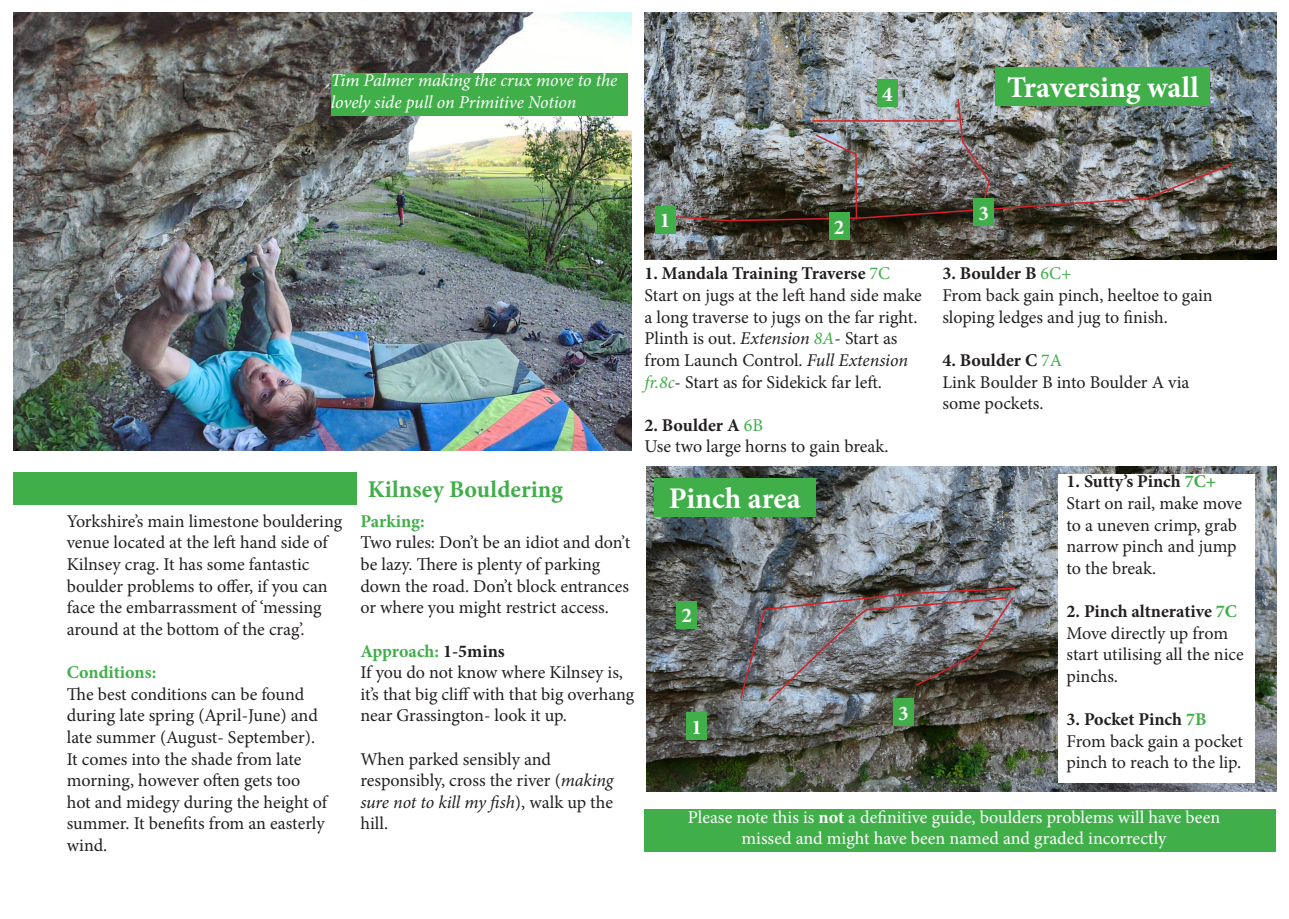
<style>
.page{position:relative;width:1289px;height:919px;background:#fff}
.page>*{position:absolute;margin:0;border:0;box-sizing:border-box;transform-origin:0 0}
.t1{font:700 30px "Minion Pro";color:#fff}
.t2{font:700 24px "Minion Pro";color:#40ae49}
.t3{font:700 21px "Minion Pro";color:#fff}
.t4{font:18px/21.6px "Minion Pro";letter-spacing:-.005em;color:#231f20}
.t5{font:700 18px "Minion Pro";color:#231f20}
.t6{font:18px/21.6px "Minion Pro";color:#fff;text-align:center}
.t7{font:italic 18px/21.6px "Minion Pro";letter-spacing:-.01em;color:#fff}
.t8{font:700 18px "Minion Pro";color:#40ae49}
.s1{font-weight:400;color:#40ae49}
.s2{font-style:italic}
.s3{font-style:italic;color:#40ae49}
.s4{color:#231f20}
.s5{color:#40ae49}
.s6{font-weight:700}
</style>
<div class="page">
<img style="left:14px;top:13px;width:617px;height:437px">
<div style="left:13px;top:472px;width:343px;height:32px;background:#40ae49"></div>
<div style="left:331px;top:73px;width:296px;height:43px;background:#40ae49"></div>
<img style="left:644px;top:13px;width:632px;height:247px">
<div style="left:995px;top:67px;width:215px;height:39px;background:#40ae49"></div>
<img style="left:646px;top:466px;width:630px;height:325px">
<img style="left:652px;top:97px;width:580px;height:125px">
<hr style="left:812px;top:120px;width:145px;height:2px;background:#d1232a">
<div style="left:655px;top:205px;width:20px;height:28px;background:#40ae49"></div>
<div style="left:829px;top:212px;width:20px;height:28px;background:#40ae49"></div>
<div style="left:973px;top:198px;width:20px;height:28px;background:#40ae49"></div>
<div style="left:877px;top:80px;width:20px;height:27px;background:#40ae49"></div>
<div style="left:644px;top:809px;width:632px;height:43px;background:#40ae49"></div>
<svg style="left:739px;top:586px;width:277px;height:116px;background:#727072"></svg>
<div style="left:686px;top:712px;width:21px;height:28px;background:#40ae49"></div>
<div style="left:676px;top:600px;width:20px;height:28px;background:#40ae49"></div>
<div style="left:893px;top:698px;width:20px;height:28px;background:#40ae49"></div>
<div style="left:654px;top:478px;width:161px;height:38px;background:#40ae49"></div>
<div style="left:1057px;top:474px;width:197px;height:308px;background:#fff"></div>
<p class="t7" style="left:331px;top:70px;width:288px">Tim Palmer making the crux move to the lovely side pull on Primitive Notion</p>
<p class="t1" style="left:1007px;top:67px;width:193px">Traversing wall</p>
<p class="t3" style="left:882px;top:80px;width:12px">4</p>
<p class="t4" style="left:67px;top:510px;width:277px">Yorkshire’s main limestone bouldering venue located at the left hand side of Kilnsey crag. It has some fantastic boulder problems to offer, if you can face the embarrassment of ‘messing around at the bottom of the crag’.</p>
<p class="t8" style="left:67px;top:659px;width:91px">Conditions:</p>
<p class="t4" style="left:67px;top:683px;width:262px">The best conditions can be found during late spring (April-June) and late summer (August- September).<br>It comes into the shade from late morning, however often gets too hot and midegy during the height of summer. It benefits from an easterly wind.</p>
<p class="t3" style="left:660px;top:206px;width:12px">1</p>
<p class="t3" style="left:834px;top:212px;width:12px">2</p>
<p class="t5" style="left:644px;top:261px;width:247px">1. Mandala Training Traverse <span class="s1">7C</span></p>
<p class="t4" style="left:644px;top:284px;width:279px">Start on jugs at the left hand side make a long traverse to jugs on the far right.<br>Plinth is out. <span class="s2">Extension</span> <span class="s3">8A</span>- Start as from Launch Control. <span class="s2">Full Extension </span><span class="s3">fr.8c</span>- Start as for Sidekick far left.</p>
<p class="t5" style="left:644px;top:412px;width:120px">2. Boulder A <span class="s1">6B</span></p>
<p class="t4" style="left:644px;top:436px;width:246px">Use two large horns to gain break.</p>
<p class="t3" style="left:978px;top:198px;width:12px">3</p>
<p class="t5" style="left:942px;top:261px;width:131px">3. Boulder B <span class="s1">6C+</span></p>
<p class="t4" style="left:942px;top:284px;width:272px">From back gain pinch, heeltoe to gain sloping ledges and jug to finish.</p>
<p class="t5" style="left:942px;top:347px;width:121px">4. Boulder C <span class="s1">7A</span></p>
<p class="t4" style="left:942px;top:371px;width:248px">Link Boulder B into Boulder A via some pockets.</p>
<p class="t2" style="left:368px;top:472px;width:196px">Kilnsey Bouldering</p>
<p class="t8" style="left:360px;top:508px;width:66px">Parking:</p>
<p class="t4" style="left:360px;top:532px;width:271px">Two rules: Don’t be an idiot and don’t be lazy. There is plenty of parking down the road. Don’t block entrances or where you might restrict access.</p>
<p class="t8" style="left:360px;top:638px;width:146px">Approach: <span class="s4">1-5mins</span></p>
<p class="t4" style="left:360px;top:661px;width:275px">If you do not know where Kilnsey is, it’s that big cliff with that big overhang near Grassington- look it up.</p>
<p class="t4" style="left:360px;top:748px;width:254px">When parked sensibly and responsibly, cross the river (<span class="s2">making sure not to kill my fish</span>), walk up the hill.</p>
<p class="t1" style="left:668px;top:477px;width:134px">Pinch area</p>
<p class="t3" style="left:681px;top:600px;width:12px">2</p>
<p class="t3" style="left:691px;top:712px;width:12px">1</p>
<p class="t3" style="left:898px;top:698px;width:12px">3</p>
<p class="t5" style="left:1066px;top:469px;width:151px">1. Sutty’s Pinch <span class="s5">7C+</span></p>
<p class="t4" style="left:1066px;top:492px;width:177px">Start on rail, make move to a uneven crimp, grab narrow pinch and jump to the break.</p>
<p class="t5" style="left:1066px;top:598px;width:172px">2. Pinch altnerative <span class="s5">7C</span></p>
<p class="t4" style="left:1066px;top:622px;width:179px">Move directly up from start utilising all the nice pinchs.</p>
<p class="t5" style="left:1066px;top:706px;width:141px">3. Pocket Pinch <span class="s5">7B</span></p>
<p class="t4" style="left:1066px;top:730px;width:178px">From back gain a pocket pinch to reach to the lip.</p>
<p class="t6" style="left:687px;top:806px;width:534px">Please note this is <span class="s6">not</span> a definitive guide, boulders problems will have been missed and might have been named and graded incorrectly</p>
</div>
